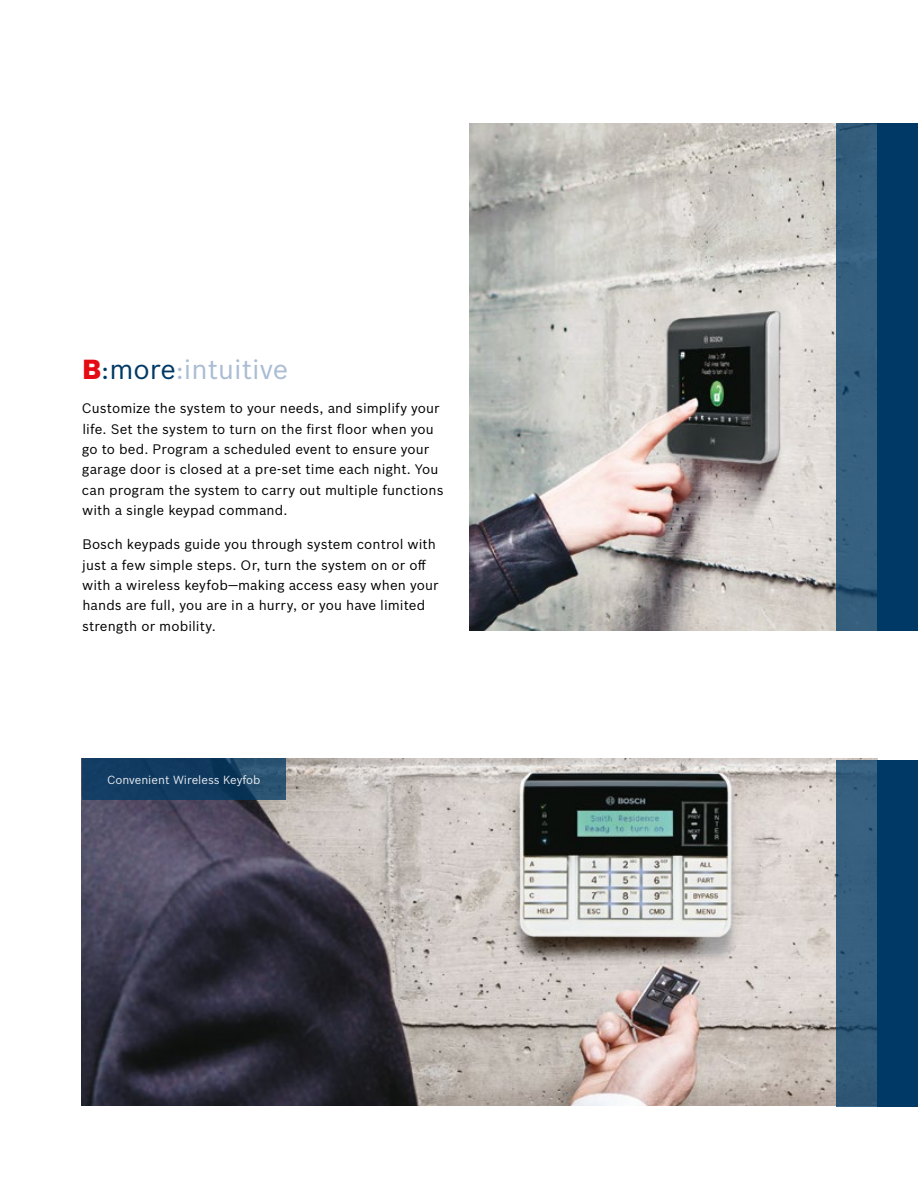
<style>
.page{position:relative;width:918px;height:1188px;background:#fff}
.page>*{position:absolute;margin:0;border:0;box-sizing:border-box;transform-origin:0 0}
.t1{font:27px "Bosch Sans";color:#aabdd3}
.t2{font:13.5px/20.4px "Bosch Sans";letter-spacing:.01em;color:#000}
.t3{font:11.55px "Bosch Sans";color:#fff}
.s1{font-weight:900;color:#e50b14}
.s2{color:#003965}
</style>
<div class="page">
<img style="left:469px;top:123px;width:367px;height:508px">
<img style="left:82px;top:759px;width:795px;height:347px">
<div style="left:836px;top:760px;width:41px;height:347px;background:#365f7e"></div>
<div style="left:836px;top:123px;width:41px;height:508px;background:#366080"></div>
<div style="left:877px;top:760px;width:41px;height:347px;background:#003965"></div>
<div style="left:877px;top:123px;width:41px;height:508px;background:#003965"></div>
<svg style="left:82px;top:759px;width:204px;height:41px;background:#153f63"></svg>
<h1 class="t1" style="left:82px;top:349px;width:208px"><span class="s1">B</span><span class="s2">:more</span>:intuitive</h1>
<p class="t2" style="left:82px;top:397px;width:363px">Customize the system to your needs, and simplify your life. Set the system to turn on the first floor when you go to bed. Program a scheduled event to ensure your garage door is closed at a pre‑set time each night. You can program the system to carry out multiple functions with a single keypad command.</p>
<p class="t2" style="left:82px;top:533px;width:358px">Bosch keypads guide you through system control with just a few simple steps. Or, turn the system on or off with a wireless keyfob—making access easy when your hands are full, you are in a hurry, or you have limited strength or mobility.</p>
<p class="t3" style="left:107px;top:771px;width:155px">Convenient Wireless Keyfob</p>
</div>
